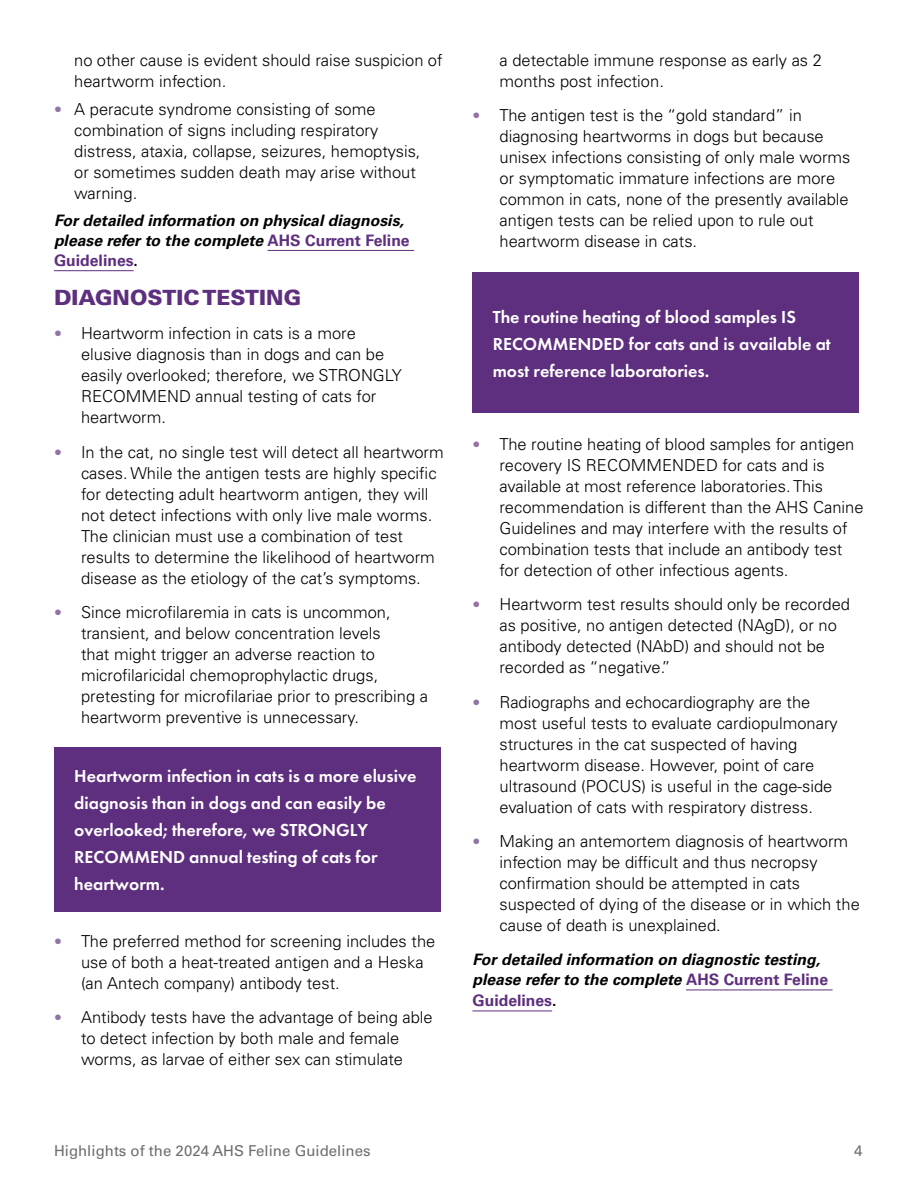
<style>
.page{position:relative;width:918px;height:1188px;background:#fff}
.page>*{position:absolute;margin:0;border:0;box-sizing:border-box;transform-origin:0 0}
.t1{font:900 21px "Univers LT Pro 75";color:#5e2f7e}
.t2{font:600 18px/27px "Futura PT";color:#fff}
.t3{font:300 16.5px/21px "Univers LT Pro 45";color:#000}
.t4{font:italic 700 15.75px/20.2px "Univers LT Pro 65";color:#000}
.t5{font:15px "Univers LT Pro 55 Roman";color:#6d6e71}
.s1{font-size:15.75px;color:#9174a3}
.s2{font-style:normal;color:#5e2f7e}
.s3{font-style:normal}
</style>
<div class="page">
<hr style="left:268px;top:250px;width:146px;height:1px;background:#5e2f7e">
<hr style="left:54px;top:270px;width:80px;height:1px;background:#5e2f7e">
<hr style="left:686px;top:990px;width:147px;height:1px;background:#5e2f7e">
<hr style="left:472px;top:1011px;width:80px;height:1px;background:#5e2f7e">
<div style="left:54px;top:747px;width:387px;height:164px;background:#5e2f7e"></div>
<div style="left:472px;top:273px;width:387px;height:140px;background:#5e2f7e"></div>
<p class="t3" style="left:74px;top:49px;width:370px">no other cause is evident should raise suspicion of heartworm infection.</p>
<p class="t3" style="left:74px;top:98px;width:348px;text-indent:-20px"><span class="s1">•</span> A peracute syndrome consisting of some combination of signs including respiratory distress, ataxia, collapse, seizures, hemoptysis, or sometimes sudden death may arise without warning.</p>
<p class="t4" style="left:54px;top:209px;width:357px">For detailed information on physical diagnosis, please refer to the complete <span class="s2">AHS Current Feline<br>Guidelines</span><span class="s3">.</span></p>
<p class="t1" style="left:54px;top:283px;width:249px">DIAGNOSTIC TESTING</p>
<p class="t3" style="left:81px;top:323px;width:322px;text-indent:-27px"><span class="s1">•</span> Heartworm infection in cats is a more elusive diagnosis than in dogs and can be easily overlooked; therefore, we STRONGLY RECOMMEND annual testing of cats for heartworm.</p>
<p class="t3" style="left:81px;top:441px;width:364px;text-indent:-27px"><span class="s1">•</span> In the cat, no single test will detect all heartworm cases. While the antigen tests are highly specific for detecting adult heartworm antigen, they will not detect infections with only live male worms.<br>The clinician must use a combination of test results to determine the likelihood of heartworm disease as the etiology of the cat’s symptoms.</p>
<p class="t3" style="left:81px;top:602px;width:349px;text-indent:-27px"><span class="s1">•</span> Since microfilaremia in cats is uncommon, transient, and below concentration levels<br>that might trigger an adverse reaction to microfilaricidal chemoprophylactic drugs, pretesting for microfilariae prior to prescribing a heartworm preventive is unnecessary.</p>
<p class="t2" style="left:74px;top:762px;width:344px">Heartworm infection in cats is a more elusive diagnosis than in dogs and can easily be overlooked; therefore, we STRONGLY RECOMMEND annual testing of cats for heartworm.</p>
<p class="t3" style="left:81px;top:930px;width:356px;text-indent:-27px"><span class="s1">•</span> The preferred method for screening includes the use of both a heat-treated antigen and a Heska (an Antech company) antibody test.</p>
<p class="t3" style="left:54px;top:1007px;width:380px;text-align:center"><span class="s1">•</span> Antibody tests have the advantage of being able to detect infection by both male and female<br>worms, as larvae of either sex can stimulate</p>
<p class="t3" style="left:500px;top:49px;width:324px">a detectable immune response as early as 2 months post infection.</p>
<p class="t3" style="left:500px;top:105px;width:353px;text-indent:-27px"><span class="s1">•</span> The antigen test is the “gold standard” in diagnosing heartworms in dogs but because unisex infections consisting of only male worms or symptomatic immature infections are more common in cats, none of the presently available antigen tests can be relied upon to rule out heartworm disease in cats.</p>
<p class="t2" style="left:493px;top:303px;width:340px">The routine heating of blood samples IS<br>RECOMMENDED for cats and is available at most reference laboratories.</p>
<p class="t3" style="left:500px;top:433px;width:366px;text-indent:-27px"><span class="s1">•</span> The routine heating of blood samples for antigen recovery IS RECOMMENDED for cats and is available at most reference laboratories. This recommendation is different than the AHS Canine Guidelines and may interfere with the results of combination tests that include an antibody test for detection of other infectious agents.</p>
<p class="t3" style="left:500px;top:594px;width:352px;text-indent:-27px"><span class="s1">•</span> Heartworm test results should only be recorded as positive, no antigen detected (NAgD), or no antibody detected (NAbD) and should not be recorded as “negative.”</p>
<p class="t3" style="left:500px;top:691px;width:340px;text-indent:-27px"><span class="s1">•</span> Radiographs and echocardiography are the most useful tests to evaluate cardiopulmonary structures in the cat suspected of having heartworm disease. However, point of care ultrasound (POCUS) is useful in the cage-side evaluation of cats with respiratory distress.</p>
<p class="t3" style="left:500px;top:831px;width:362px;text-indent:-27px"><span class="s1">•</span> Making an antemortem diagnosis of heartworm infection may be difficult and thus necropsy confirmation should be attempted in cats suspected of dying of the disease or in which the cause of death is unexplained.</p>
<p class="t4" style="left:472px;top:949px;width:357px">For detailed information on diagnostic testing, please refer to the complete <span class="s2">AHS Current Feline<br>Guidelines</span><span class="s3">.</span></p>
<p class="t5" style="left:54px;top:1140px;width:318px">Highlights of the 2024 AHS Feline Guidelines</p>
<p class="t5" style="left:854px;top:1140px;width:10px">4</p>
</div>
